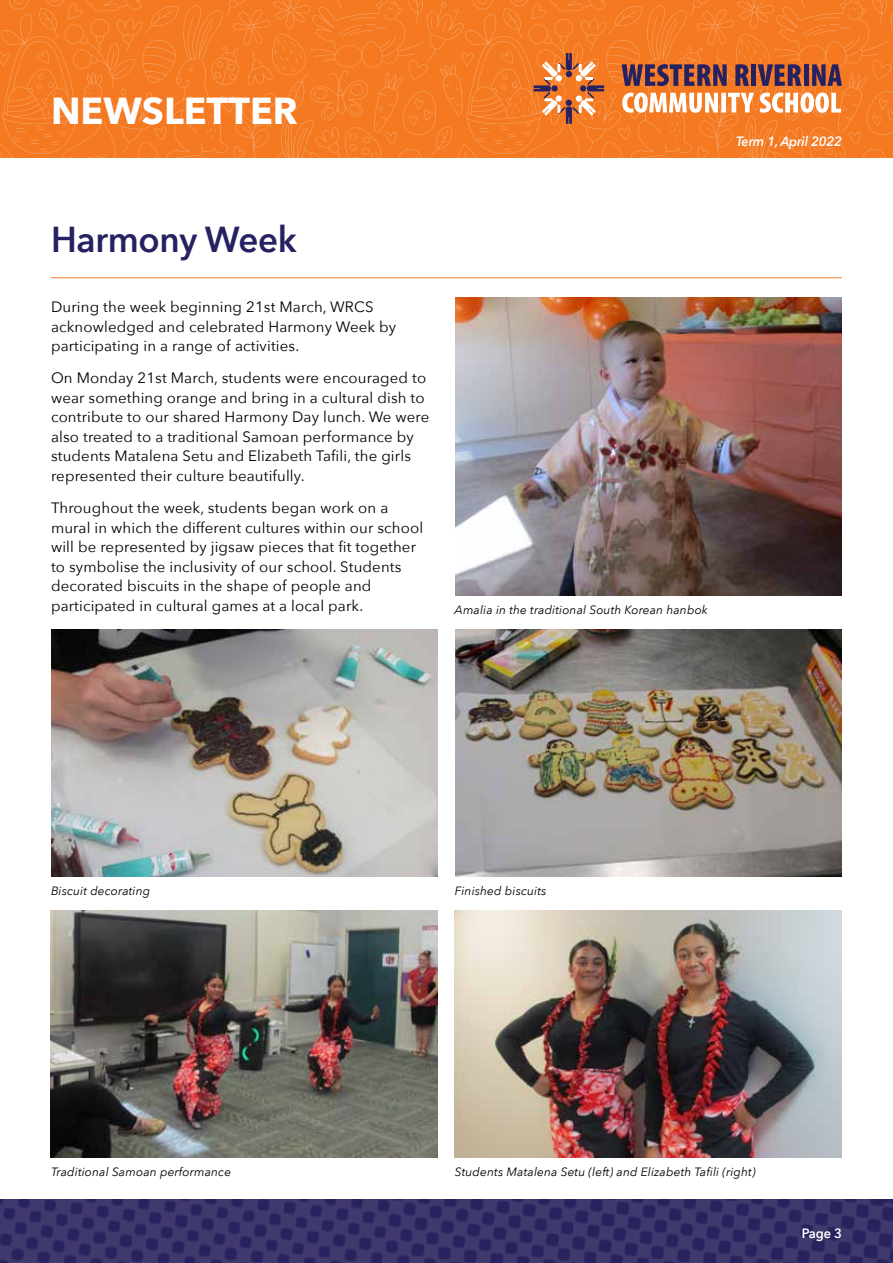
<style>
.page{position:relative;width:893px;height:1263px;background:#fff}
.page>*{position:absolute;margin:0;border:0;box-sizing:border-box;transform-origin:0 0}
.t1{font:700 37.5px "Avenir Next";color:#fff}
.t2{font:600 36px "Avenir Next";letter-spacing:-.01em;color:#262262}
.t3{font:15px/19.5px "Avenir Next";letter-spacing:.01em;color:#000}
.t4{font:italic 600 13.5px "Avenir Next";letter-spacing:-.01em;color:#fff;scale:.95 1}
.t5{font:600 13.5px "Avenir Next";color:#fff;scale:.95 1}
.t6{font:italic 12px "Avenir Next";letter-spacing:.01em;color:#000}
</style>
<div class="page">
<img style="left:0;top:1200px;width:893px;height:63px">
<img style="left:0;top:0;width:893px;height:157px">
<svg style="left:622px;top:93px;width:219px;height:20px"></svg>
<svg style="left:534px;top:53px;width:70px;height:71px;background:#dc834a"></svg>
<svg style="left:622px;top:64px;width:105px;height:22px;background:#77464a"></svg>
<svg style="left:735px;top:64px;width:14px;height:22px"></svg>
<div style="left:751px;top:64px;width:5px;height:22px;background:#262262"></div>
<svg style="left:758px;top:64px;width:43px;height:22px"></svg>
<div style="left:803px;top:64px;width:5px;height:22px;background:#262262"></div>
<svg style="left:812px;top:64px;width:30px;height:22px"></svg>
<hr style="left:51px;top:277px;width:791px;height:1px;background:#f47920">
<img style="left:455px;top:297px;width:387px;height:299px">
<img style="left:455px;top:911px;width:386px;height:246px">
<img style="left:51px;top:630px;width:387px;height:247px">
<img style="left:51px;top:911px;width:387px;height:246px">
<img style="left:455px;top:630px;width:387px;height:247px">
<h1 class="t1" style="left:51px;top:78px;width:248px">NEWSLETTER</h1>
<p class="t4" style="left:736px;top:130px;width:113px">Term 1, April 2022</p>
<h2 class="t2" style="left:51px;top:209px;width:247px">Harmony Week</h2>
<p class="t3" style="left:51px;top:297px;width:347px">During the week beginning 21st March, WRCS acknowledged and celebrated Harmony Week by participating in a range of activities.</p>
<p class="t3" style="left:51px;top:368px;width:380px">On Monday 21st March, students were encouraged to wear something orange and bring in a cultural dish to contribute to our shared Harmony Day lunch. We were also treated to a traditional Samoan performance by students Matalena Setu and Elizabeth Tafili, the girls represented their culture beautifully.</p>
<p class="t3" style="left:51px;top:498px;width:374px">Throughout the week, students began work on a mural in which the different cultures within our school will be represented by jigsaw pieces that fit together to symbolise the inclusivity of our school. Students decorated biscuits in the shape of people and participated in cultural games at a local park.</p>
<p class="t6" style="left:455px;top:600px;width:255px">Amalia in the traditional South Korean hanbok</p>
<p class="t6" style="left:51px;top:881px;width:101px">Biscuit decorating</p>
<p class="t6" style="left:51px;top:1162px;width:182px">Traditional Samoan performance</p>
<p class="t6" style="left:455px;top:881px;width:93px">Finished biscuits</p>
<p class="t6" style="left:455px;top:1162px;width:302px">Students Matalena Setu (left) and Elizabeth Tafili (right)</p>
<p class="t5" style="left:802px;top:1221px;width:44px">Page 3</p>
</div>
